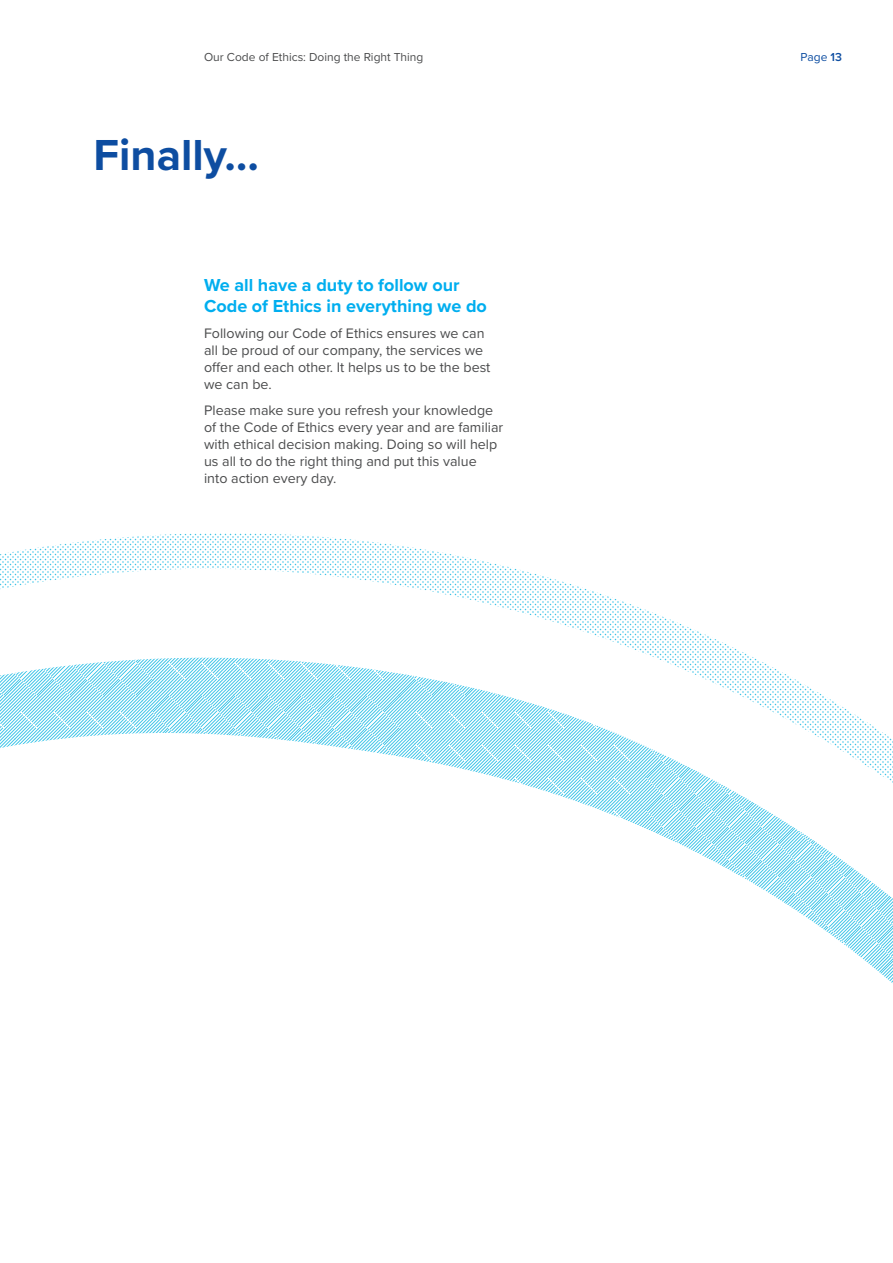
<style>
.page{position:relative;width:893px;height:1263px;background:#fff}
.page>*{position:absolute;margin:0;border:0;box-sizing:border-box;transform-origin:0 0}
.t1{font:700 45px "Proxima Nova";color:#0d4da1}
.t2{font:700 18px/21.6px "Proxima Nova";color:#00aeef}
.t3{font:14.25px/17.1px "Proxima Nova";color:#4b4c4d}
.t4{font:12px "Proxima Nova";color:#4b4c4d}
.t5{font:12px "Proxima Nova";color:#0d4da1}
.s1{font-weight:600}
</style>
<div class="page">
<svg style="left:0;top:533px;width:671px;height:87px"></svg>
<svg style="left:0;top:620px;width:893px;height:363px"></svg>
<p class="t4" style="left:204px;top:48px;width:221px">Our Code of Ethics: Doing the Right Thing</p>
<p class="t5" style="left:801px;top:48px;width:43px">Page <span class="s1">13</span></p>
<h1 class="t1" style="left:94px;top:122px;width:167px">Finally…</h1>
<p class="t2" style="left:204px;top:273px;width:284px">We all have a duty to follow our<br>Code of Ethics in everything we do</p>
<p class="t3" style="left:204px;top:324px;width:288px">Following our Code of Ethics ensures we can all be proud of our company, the services we offer and each other. It helps us to be the best we can be.</p>
<p class="t3" style="left:204px;top:401px;width:301px">Please make sure you refresh your knowledge of the Code of Ethics every year and are familiar with ethical decision making. Doing so will help us all to do the right thing and put this value into action every day.</p>
</div>
